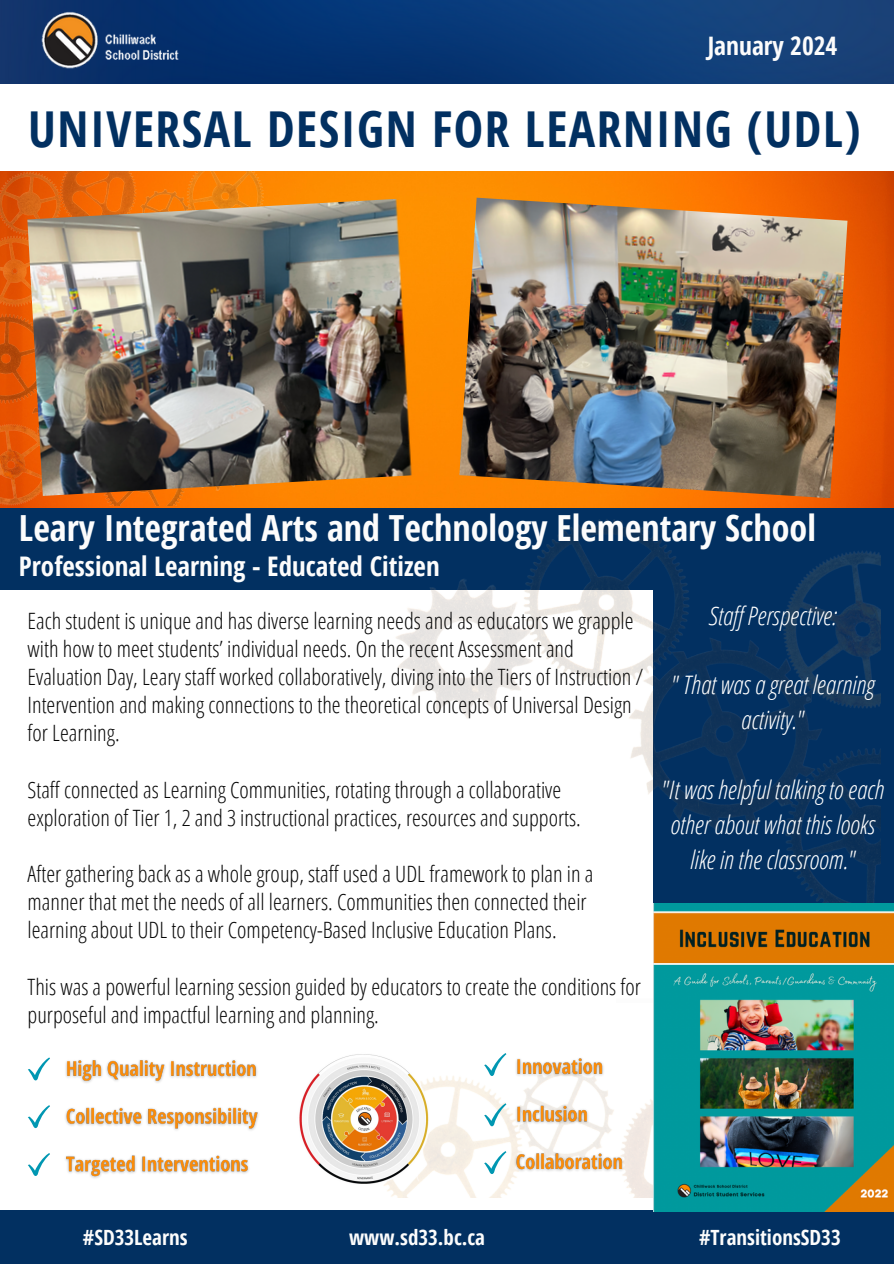
<style>
.page{position:relative;width:894px;height:1264px;background:#fff}
.page>*{position:absolute;margin:0;border:0;box-sizing:border-box;transform-origin:0 0}
.t1{font:700 49.5px "Open Sans Condensed";letter-spacing:.03em;color:#023061}
.t2{font:700 36px "Open Sans Condensed";color:#fcfcfc}
.t3{font:700 27px "Open Sans Condensed";color:#fcfcfc}
.t4{font:italic 300 25.5px/34.8px "Open Sans Condensed";color:#fff;text-align:center}
.t5{font:700 25.5px "Open Sans Condensed";color:#fcfcfc}
.t6{font:300 22.5px/28.2px "Open Sans Condensed";color:#070707}
.t7{font:700 21px "Open Sans Condensed";color:#fcfcfc}
</style>
<div class="page">
<div style="left:653px;top:506px;width:240px;height:704px;background:#023061"></div>
<img style="left:0;top:508px;width:879px;height:689px">
<div style="left:0;top:1210px;width:893px;height:53px;background:#023061"></div>
<img style="left:0;top:0;width:893px;height:83px">
<img style="left:39px;top:9px;width:148px;height:74px">
<img style="left:0;top:171px;width:893px;height:337px">
<img style="left:0;top:171px;width:568px;height:335px">
<hr style="left:616px;top:998px;width:277px;height:4px;background:#fcfcfc">
<svg style="left:28px;top:1057px;width:22px;height:23px"></svg>
<svg style="left:28px;top:1105px;width:22px;height:23px"></svg>
<svg style="left:28px;top:1152px;width:22px;height:23px"></svg>
<img style="left:653px;top:903px;width:240px;height:308px">
<svg style="left:484px;top:1053px;width:22px;height:22px"></svg>
<svg style="left:484px;top:1103px;width:22px;height:23px"></svg>
<svg style="left:484px;top:1150px;width:22px;height:23px"></svg>
<img style="left:297px;top:1052px;width:133px;height:133px;border-radius:50%">
<img style="left:459px;top:198px;width:388px;height:300px">
<img style="left:27px;top:190px;width:544px;height:306px">
<img style="left:60px;top:1054px;width:204px;height:129px">
<img style="left:510px;top:1052px;width:118px;height:124px">
<p class="t5" style="left:707px;top:28px;width:131px">January 2024</p>
<p class="t1" style="left:28px;top:95px;width:833px">UNIVERSAL DESIGN FOR LEARNING (UDL)</p>
<p class="t2" style="left:19px;top:502px;width:798px">Leary Integrated Arts and Technology Elementary School</p>
<p class="t3" style="left:19px;top:546px;width:422px">Professional Learning - Educated Citizen</p>
<h3 class="t6" style="left:28px;top:606px;width:617px">Each student is unique and has diverse learning needs and as educators we grapple with how to meet students’ individual needs. On the recent Assessment and Evaluation Day, Leary staff worked collaboratively, diving into the Tiers of Instruction / Intervention and making connections to the theoretical concepts of Universal Design for Learning.</h3>
<h1 class="t6" style="left:28px;top:774px;width:554px">Staff connected as Learning Communities, rotating through a collaborative exploration of Tier 1, 2 and 3 instructional practices, resources and supports.</h1>
<p class="t6" style="left:28px;top:859px;width:567px">After gathering back as a whole group, staff used a UDL framework to plan in a manner that met the needs of all learners. Communities then connected their learning about UDL to their Competency-Based Inclusive Education Plans.</p>
<p class="t6" style="left:28px;top:971px;width:614px">This was a powerful learning session guided by educators to create the conditions for purposeful and impactful learning and planning.</p>
<p class="t4" style="left:708px;top:597px;width:129px">Staf Perspective:</p>
<p class="t4" style="left:670px;top:667px;width:205px">" That was a great learning activity."</p>
<p class="t4" style="left:661px;top:771px;width:224px">"It was helpful talking to each other about what this looks like in the classroom."</p>
<p class="t7" style="left:83px;top:1222px;width:106px">#SD33Learns</p>
<p class="t7" style="left:349px;top:1222px;width:137px">www.sd33.bc.ca</p>
<p class="t7" style="left:699px;top:1222px;width:143px">#TransitionsSD33</p>
</div>
